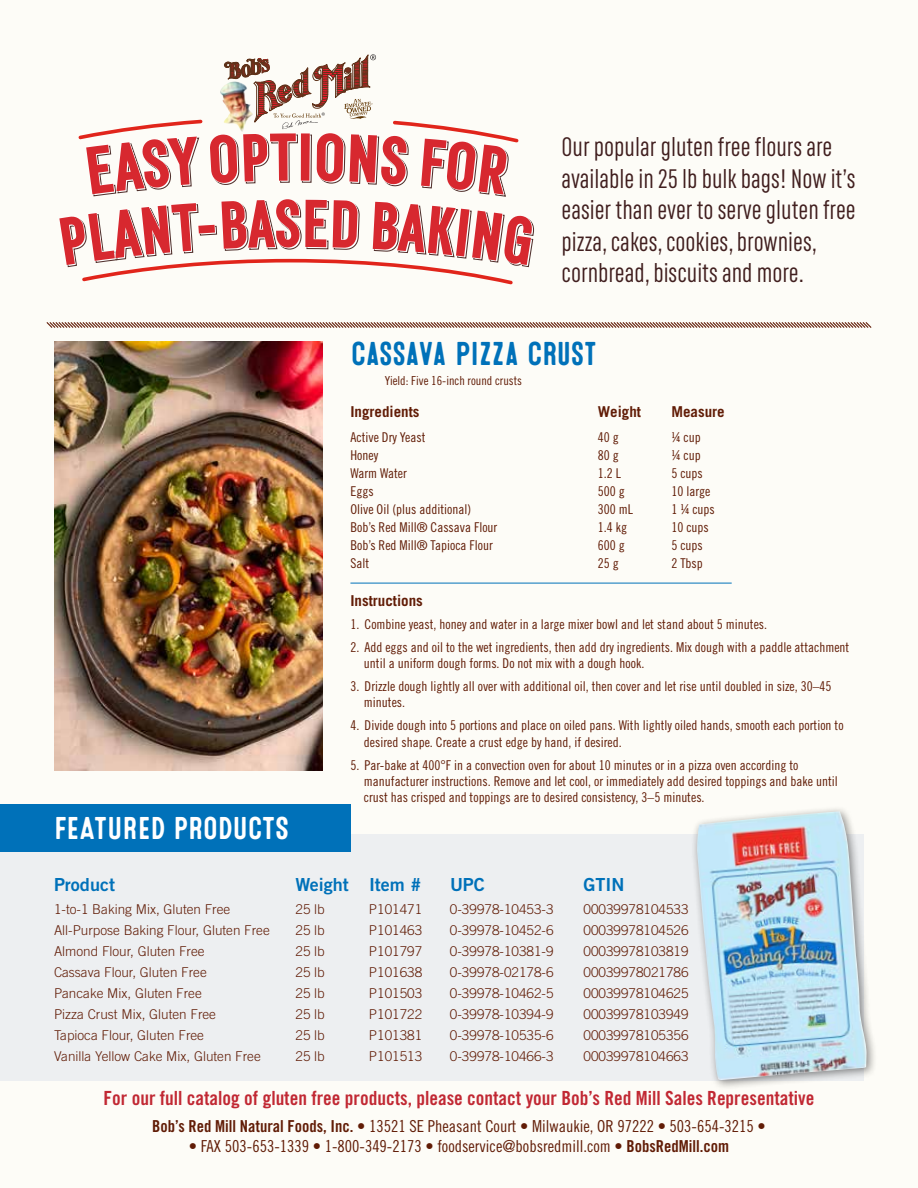
<style>
.page{position:relative;width:918px;height:1188px;background:#fdfcf7}
.page>*{position:absolute;margin:0;border:0;box-sizing:border-box;transform-origin:0 0}
.t1{font:33px "Microbrew Soft One";letter-spacing:-.005em;color:#0071b9}
.t2{font:31.5px "Microbrew Soft One";color:#fff}
.t3{font:27px/31.5px "RF Rufo";color:#411f1f}
.t4{font:19.5px "Trade Gothic Bold Cond Twenty";color:#c12833}
.t5{font:18px "Trade Gothic Bold Two";color:#0071b9}
.t6{font:16.5px "Trade Gothic Cond Eighteen";color:#611c06}
.t7{font:700 15px "Trade Gothic";color:#611c06}
.t8{font:13.5px/16.2px "Trade Gothic Cond Eighteen";color:#611c06}
.t9{font:300 13.5px "Trade Gothic";color:#611c06}
.t10{font:12.3px "Trade Gothic Cond Eighteen";color:#611c06}
.s1{font-family:"Trade Gothic Bold Cond Twenty"}
</style>
<div class="page">
<div style="left:0;top:835px;width:864px;height:246px;background:#edeff1"></div>
<div style="left:0;top:805px;width:350px;height:47px;background:#0071b9"></div>
<hr style="left:350px;top:583px;width:382px;height:1px;background:#0071b9">
<img style="left:54px;top:342px;width:268px;height:429px">
<svg style="left:46px;top:322px;width:826px;height:6px;background:#b59588"></svg>
<svg style="left:59px;top:54px;width:475px;height:231px"></svg>
<div style="left:691px;top:805px;width:187px;height:286px;background:#000;opacity:.45"></div>
<img style="left:697px;top:811px;width:170px;height:269px">
<h3 class="t3" style="left:562px;top:131px;width:296px">Our popular gluten free flours are available in 25 lb bulk bags! Now it’s easier than ever to serve gluten free pizza, cakes, cookies, brownies, cornbread, biscuits and more.</h3>
<h1 class="t1" style="left:351px;top:335px;width:247px">CASSAVA PIZZA CRUST</h1>
<p class="t10" style="left:385px;top:374px;width:139px">Yield: Five 16-inch round crusts</p>
<h2 class="t2" style="left:54px;top:810px;width:236px">FEATURED PRODUCTS</h2>
<p class="t7" style="left:350px;top:403px;width:71px">Ingredients</p>
<p class="t7" style="left:598px;top:403px;width:45px">Weight</p>
<p class="t7" style="left:671px;top:403px;width:55px">Measure</p>
<p class="t8" style="left:350px;top:429px;width:76px">Active Dry Yeast</p>
<p class="t8" style="left:598px;top:429px;width:22px">40 g</p>
<p class="t8" style="left:671px;top:429px;width:31px">¼ cup</p>
<p class="t8" style="left:350px;top:447px;width:29px">Honey</p>
<p class="t8" style="left:598px;top:447px;width:22px">80 g</p>
<p class="t8" style="left:671px;top:447px;width:31px">¼ cup</p>
<p class="t8" style="left:350px;top:465px;width:58px">Warm Water</p>
<p class="t8" style="left:598px;top:465px;width:25px">1.2 L</p>
<p class="t8" style="left:671px;top:465px;width:33px">5 cups</p>
<p class="t8" style="left:350px;top:483px;width:25px">Eggs</p>
<p class="t8" style="left:598px;top:483px;width:28px">500 g</p>
<p class="t8" style="left:671px;top:483px;width:40px">10 large</p>
<p class="t8" style="left:350px;top:501px;width:122px">Olive Oil (plus additional)</p>
<p class="t8" style="left:598px;top:501px;width:37px">300 mL</p>
<p class="t8" style="left:671px;top:501px;width:45px">1 ¼ cups</p>
<p class="t8" style="left:350px;top:519px;width:149px">Bob’s Red Mill®️ Cassava Flour</p>
<p class="t8" style="left:598px;top:519px;width:31px">1.4 kg</p>
<p class="t8" style="left:671px;top:519px;width:39px">10 cups</p>
<p class="t8" style="left:350px;top:537px;width:144px">Bob’s Red Mill®️ Tapioca Flour</p>
<p class="t8" style="left:598px;top:537px;width:28px">600 g</p>
<p class="t8" style="left:671px;top:537px;width:33px">5 cups</p>
<p class="t8" style="left:350px;top:555px;width:20px">Salt</p>
<p class="t8" style="left:598px;top:555px;width:22px">25 g</p>
<p class="t8" style="left:671px;top:555px;width:33px">2 Tbsp</p>
<p class="t7" style="left:350px;top:592px;width:74px">Instructions</p>
<p class="t8" style="left:350px;top:616px;width:418px">1. Combine yeast, honey and water in a large mixer bowl and let stand about 5 minutes.</p>
<p class="t8" style="left:364px;top:639px;width:487px;text-indent:-14px">2. Add eggs and oil to the wet ingredients, then add dry ingredients. Mix dough with a paddle attachment until a uniform dough forms. Do not mix with a dough hook.</p>
<p class="t8" style="left:364px;top:678px;width:469px;text-indent:-14px">3. Drizzle dough lightly all over with additional oil, then cover and let rise until doubled in size, 30–45 minutes.</p>
<p class="t8" style="left:364px;top:717px;width:481px;text-indent:-14px">4. Divide dough into 5 portions and place on oiled pans. With lightly oiled hands, smooth each portion to desired shape. Create a crust edge by hand, if desired.</p>
<p class="t8" style="left:364px;top:756px;width:475px;text-indent:-14px">5. Par-bake at 400°F in a convection oven for about 10 minutes or in a pizza oven according to manufacturer instructions. Remove and let cool, or immediately add desired toppings and bake until crust has crisped and toppings are to desired consistency, 3–5 minutes.</p>
<h3 class="t5" style="left:54px;top:873px;width:63px">Product</h3>
<h3 class="t5" style="left:296px;top:873px;width:127px">Weight Item #</h3>
<h3 class="t5" style="left:450px;top:873px;width:36px">UPC</h3>
<h3 class="t5" style="left:584px;top:873px;width:43px">GTIN</h3>
<p class="t9" style="left:54px;top:902px;width:178px">1-to-1 Baking Mix, Gluten Free</p>
<p class="t9" style="left:296px;top:902px;width:31px">25 lb</p>
<p class="t9" style="left:369px;top:902px;width:55px">P101471</p>
<p class="t9" style="left:450px;top:902px;width:105px">0-39978-10453-3</p>
<p class="t9" style="left:583px;top:902px;width:107px">00039978104533</p>
<p class="t9" style="left:54px;top:923px;width:217px">All-Purpose Baking Flour, Gluten Free</p>
<p class="t9" style="left:296px;top:923px;width:31px">25 lb</p>
<p class="t9" style="left:369px;top:923px;width:55px">P101463</p>
<p class="t9" style="left:450px;top:923px;width:105px">0-39978-10452-6</p>
<p class="t9" style="left:583px;top:923px;width:107px">00039978104526</p>
<p class="t9" style="left:54px;top:944px;width:152px">Almond Flour, Gluten Free</p>
<p class="t9" style="left:296px;top:944px;width:31px">25 lb</p>
<p class="t9" style="left:369px;top:944px;width:55px">P101797</p>
<p class="t9" style="left:450px;top:944px;width:105px">0-39978-10381-9</p>
<p class="t9" style="left:583px;top:944px;width:107px">00039978103819</p>
<p class="t9" style="left:54px;top:965px;width:154px">Cassava Flour, Gluten Free</p>
<p class="t9" style="left:296px;top:965px;width:31px">25 lb</p>
<p class="t9" style="left:369px;top:965px;width:55px">P101638</p>
<p class="t9" style="left:450px;top:965px;width:105px">0-39978-02178-6</p>
<p class="t9" style="left:583px;top:965px;width:107px">00039978021786</p>
<p class="t9" style="left:54px;top:986px;width:149px">Pancake Mix, Gluten Free</p>
<p class="t9" style="left:296px;top:986px;width:31px">25 lb</p>
<p class="t9" style="left:369px;top:986px;width:55px">P101503</p>
<p class="t9" style="left:450px;top:986px;width:105px">0-39978-10462-5</p>
<p class="t9" style="left:583px;top:986px;width:107px">00039978104625</p>
<p class="t9" style="left:54px;top:1007px;width:163px">Pizza Crust Mix, Gluten Free</p>
<p class="t9" style="left:296px;top:1007px;width:31px">25 lb</p>
<p class="t9" style="left:369px;top:1007px;width:55px">P101722</p>
<p class="t9" style="left:450px;top:1007px;width:105px">0-39978-10394-9</p>
<p class="t9" style="left:583px;top:1007px;width:107px">00039978103949</p>
<p class="t9" style="left:54px;top:1028px;width:152px">Tapioca Flour, Gluten Free</p>
<p class="t9" style="left:296px;top:1028px;width:31px">25 lb</p>
<p class="t9" style="left:369px;top:1028px;width:55px">P101381</p>
<p class="t9" style="left:450px;top:1028px;width:105px">0-39978-10535-6</p>
<p class="t9" style="left:583px;top:1028px;width:107px">00039978105356</p>
<p class="t9" style="left:54px;top:1049px;width:208px">Vanilla Yellow Cake Mix, Gluten Free</p>
<p class="t9" style="left:296px;top:1049px;width:31px">25 lb</p>
<p class="t9" style="left:369px;top:1049px;width:55px">P101513</p>
<p class="t9" style="left:450px;top:1049px;width:105px">0-39978-10466-3</p>
<p class="t9" style="left:583px;top:1049px;width:107px">00039978104663</p>
<h3 class="t4" style="left:104px;top:1087px;width:712px">For our full catalog of gluten free products, please contact your Bob’s Red Mill Sales Representative</h3>
<p class="t6" style="left:152px;top:1116px;width:615px"><span class="s1">Bob’s Red Mill Natural Foods, Inc.</span> • 13521 SE Pheasant Court • Milwaukie, OR 97222 • 503-654-3215 •</p>
<p class="t6" style="left:189px;top:1136px;width:542px">• FAX 503-653-1339 • 1-800-349-2173 • foodservice@bobsredmill.com • <span class="s1">BobsRedMill.com</span></p>
</div>
